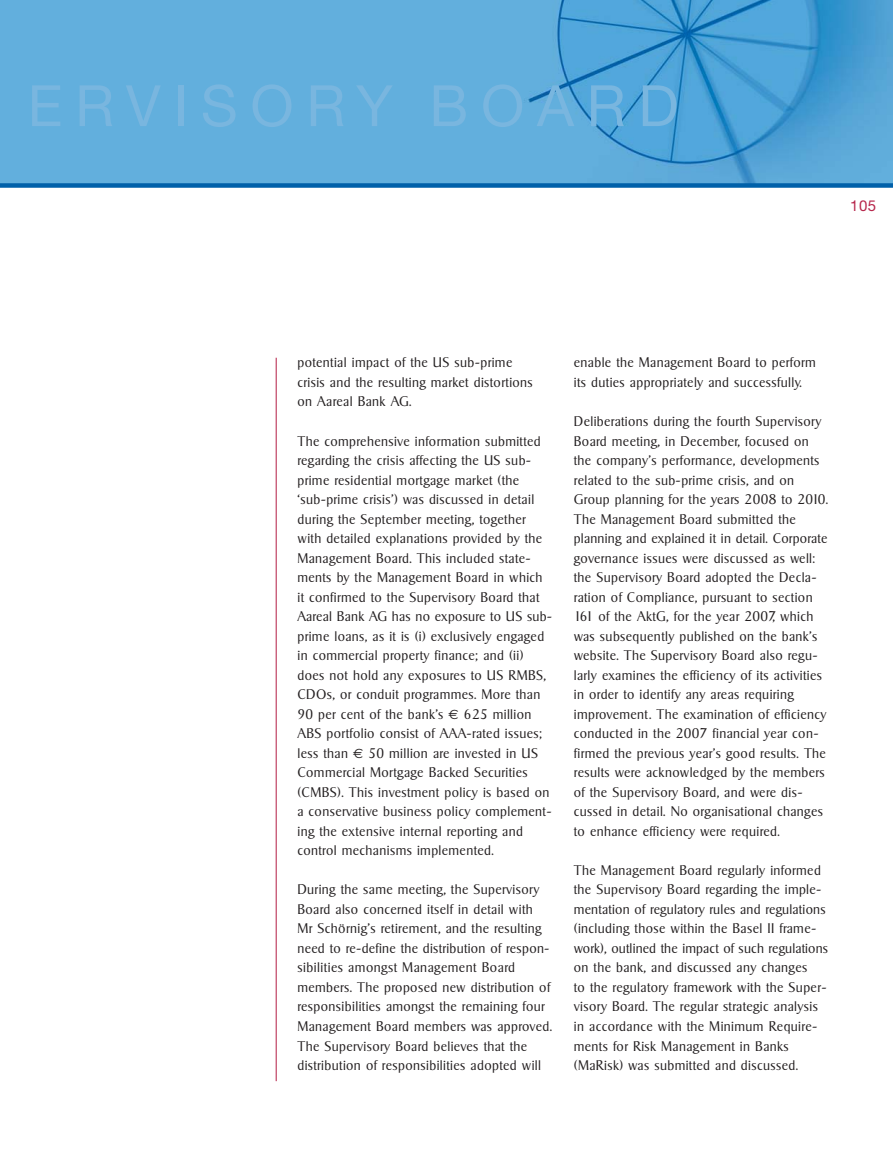
<style>
.page{position:relative;width:893px;height:1149px;background:#fff}
.page>*{position:absolute;margin:0;border:0;box-sizing:border-box;transform-origin:0 0}
.t1{font:57px "Helvetica Neue";letter-spacing:.22em;color:#79b6df}
.t2{font:15px "Helvetica Neue";color:#b7274c}
.t3{font:300 13.5px/19.5px "Sigvar";letter-spacing:.03em;color:#231f20}
.s1{font-family:"Euro Sans";font-weight:400}
</style>
<div class="page">
<img style="left:0;top:0;width:893px;height:183px">
<div style="left:0;top:183px;width:893px;height:5px;background:#0060a9"></div>
<hr style="left:276px;top:357px;width:1px;height:723px;background:#b7274c">
<h1 class="t1" style="left:28px;top:85px;width:652px">ERVISORY BOARD</h1>
<p class="t2" style="left:850px;top:200px;width:27px">105</p>
<p class="t3" style="left:297px;top:354px;width:237px">potential impact of the US sub-prime crisis and the resulting market distortions on Aareal Bank AG.</p>
<p class="t3" style="left:297px;top:432px;width:256px">The comprehensive information submitted regarding the crisis affecting the US sub&shy;prime residential mortgage market (the ‘sub-prime crisis’) was discussed in detail during the September meeting, together with detailed explanations provided by the Management Board. This included state&shy;ments by the Management Board in which it confirmed to the Supervisory Board that Aareal Bank AG has no exposure to US sub&shy;prime loans, as it is (i) exclusively engaged in commercial property finance; and (ii) does not hold any exposures to US RMBS, CDOs, or conduit programmes. More than 90 per cent of the bank’s <span class="s1">€</span> 625 million ABS portfolio consist of AAA-rated issues; less than <span class="s1">€</span> 50 million are invested in US Commercial Mortgage Backed Securities (CMBS). This investment policy is based on a conservative business policy complement&shy;ing the extensive internal reporting and control mechanisms implemented.</p>
<p class="t3" style="left:297px;top:881px;width:256px">During the same meeting, the Supervisory Board also concerned itself in detail with<br>Mr Schörnig’s retirement, and the resulting need to re-define the distribution of respon&shy;sibilities amongst Management Board members. The proposed new distribution of responsibilities amongst the remaining four Management Board members was approved.<br>The Supervisory Board believes that the distribution of responsibilities adopted will</p>
<p class="t3" style="left:574px;top:354px;width:243px">enable the Management Board to perform its duties appropriately and successfully.</p>
<p class="t3" style="left:574px;top:413px;width:256px">Deliberations during the fourth Supervisory Board meeting, in December, focused on the company’s performance, developments related to the sub-prime crisis, and on Group planning for the years 2008 to 2010.<br>The Management Board submitted the planning and explained it in detail. Corporate governance issues were discussed as well: the Supervisory Board adopted the Decla&shy;ration of Compliance, pursuant to section 161 of the AktG, for the year 2007, which was subsequently published on the bank’s website. The Supervisory Board also regu&shy;larly examines the efficiency of its activities in order to identify any areas requiring improvement. The examination of efficiency conducted in the 2007 financial year con&shy;firmed the previous year’s good results. The results were acknowledged by the members of the Supervisory Board, and were dis&shy;cussed in detail. No organisational changes to enhance efficiency were required.</p>
<p class="t3" style="left:574px;top:861px;width:256px">The Management Board regularly informed the Supervisory Board regarding the imple&shy;mentation of regulatory rules and regulations (including those within the Basel II frame&shy;work), outlined the impact of such regulations on the bank, and discussed any changes<br>to the regulatory framework with the Super&shy;visory Board. The regular strategic analysis in accordance with the Minimum Require&shy;ments for Risk Management in Banks (MaRisk) was submitted and discussed.</p>
</div>
